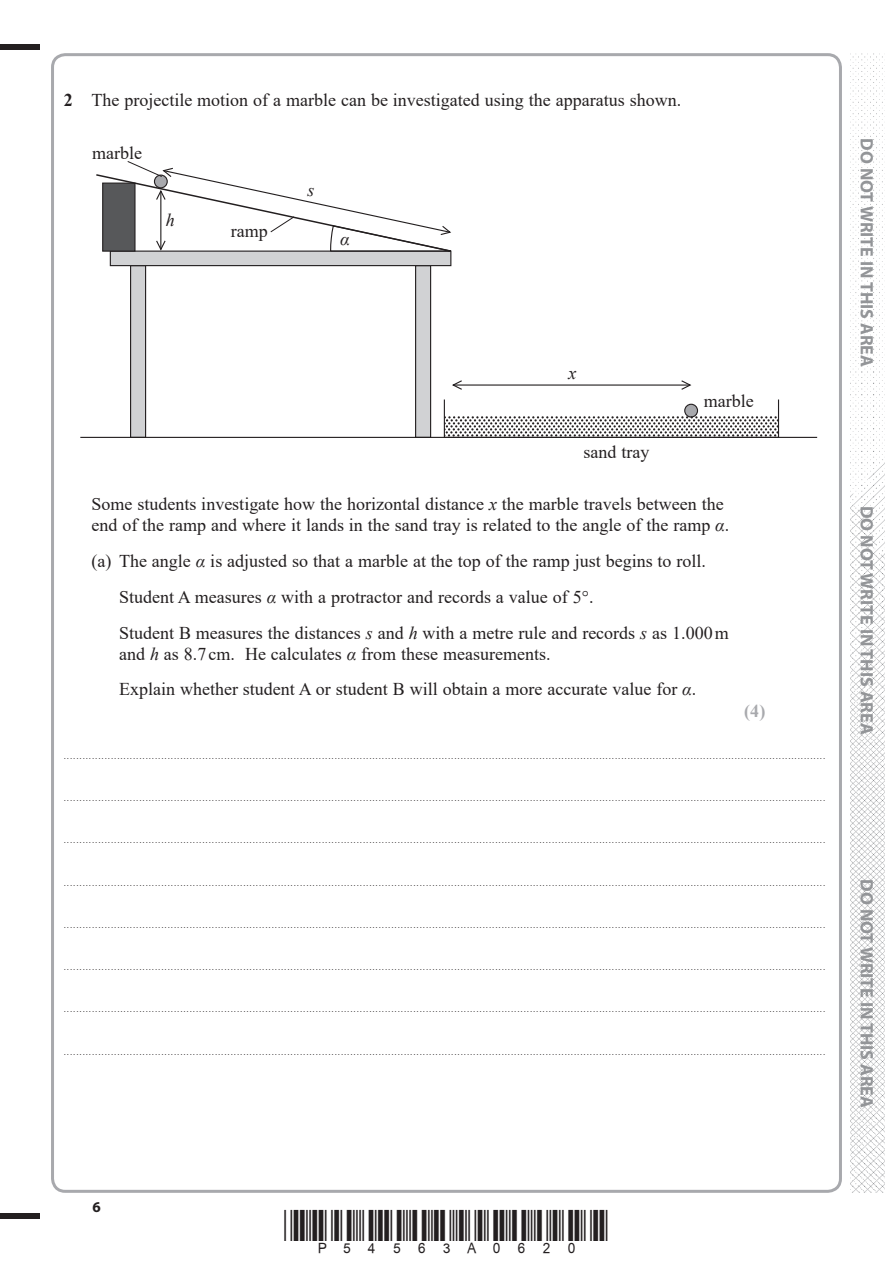
<style>
.page{position:relative;width:893px;height:1263px;background:#fff}
.page>*{position:absolute;margin:0;border:0;box-sizing:border-box;transform-origin:0 0}
.t1{font:18px/36px "Times New Roman";color:#231f20}
.t2{font:700 18px "Myriad Pro";color:#939598}
.t3{font:italic 18px "Times New Roman";color:#231f20}
.t4{font:700 18px "Times New Roman";color:#a8a9ad}
.t5{font:700 15px "Myriad Pro";color:#231f20}
.t6{font:9px "Times New Roman";color:#231f20}
.s1{font-weight:700}
.s2{font-style:italic}
</style>
<div class="page">
<div style="left:0;top:44px;width:40px;height:5px;background:#231f20"></div>
<div style="left:0;top:1214px;width:40px;height:5px;background:#231f20"></div>
<img style="left:850px;top:53px;width:34px;height:1140px">
<svg style="left:80px;top:253px;width:737px;height:185px"></svg>
<div style="left:685px;top:404px;width:12px;height:13px;background:#a8a9ad;border-radius:50%"></div>
<div style="left:684px;top:404px;width:14px;height:14px;border:1px solid #231f20;border-radius:50%"></div>
<svg style="left:446px;top:416px;width:331px;height:20px"></svg>
<div style="left:444px;top:399px;width:335px;height:39px;border:1px solid #231f20"></div>
<svg style="left:451px;top:379px;width:242px;height:12px"></svg>
<svg style="left:96px;top:161px;width:356px;height:92px"></svg>
<h1 class="t1" style="left:64px;top:81px;width:619px"><span class="s1">2</span> The projectile motion of a marble can be investigated using the apparatus shown.</h1>
<h1 class="t1" style="left:92px;top:134px;width:51px">marble</h1>
<h1 class="t3" style="left:166px;top:208px;width:10px">h</h1>
<h1 class="t1" style="left:231px;top:212px;width:38px">ramp</h1>
<h1 class="t3" style="left:308px;top:178px;width:9px">s</h1>
<h1 class="t3" style="left:340px;top:226px;width:11px">α</h1>
<h1 class="t3" style="left:569px;top:360px;width:9px">x</h1>
<h1 class="t1" style="left:584px;top:433px;width:67px">sand tray</h1>
<h1 class="t1" style="left:704px;top:382px;width:51px">marble</h1>
<h1 class="t1" style="left:91px;top:492px;width:639px;line-height:21px">Some students investigate how the horizontal distance <span class="s2">x</span> the marble travels between the end of the ramp and where it lands in the sand tray is related to the angle of the ramp <span class="s2">α</span>.</h1>
<h1 class="t1" style="left:119px;top:542px;width:611px;text-indent:-28px">(a) The angle <span class="s2">α</span> is adjusted so that a marble at the top of the ramp just begins to roll.<br>Student A measures <span class="s2">α</span> with a protractor and records a value of 5°.<br>Student B measures the distances <span class="s2">s</span> and <span class="s2">h</span> with a metre rule and records <span class="s2">s</span> as 1.000m</h1>
<h1 class="t1" style="left:119px;top:635px;width:579px">and <span class="s2">h</span> as 8.7 cm. He calculates <span class="s2">α</span> from these measurements.<br>Explain whether student A or student B will obtain a more accurate value for <span class="s2">α</span>.</h1>
<h1 class="t4" style="left:744px;top:697px;width:23px">(4)</h1>
<p class="t6" style="left:64px;top:749px;width:763px">..................................................................................................................................................................................................................................................</p>
<p class="t6" style="left:64px;top:792px;width:763px">..................................................................................................................................................................................................................................................</p>
<p class="t6" style="left:64px;top:834px;width:763px">..................................................................................................................................................................................................................................................</p>
<p class="t6" style="left:64px;top:876px;width:763px">..................................................................................................................................................................................................................................................</p>
<p class="t6" style="left:64px;top:918px;width:763px">..................................................................................................................................................................................................................................................</p>
<p class="t6" style="left:64px;top:961px;width:763px">..................................................................................................................................................................................................................................................</p>
<p class="t6" style="left:64px;top:1003px;width:763px">..................................................................................................................................................................................................................................................</p>
<p class="t6" style="left:64px;top:1045px;width:763px">..................................................................................................................................................................................................................................................</p>
<h1 class="t2" style="left:878px;top:138px;width:230px;rotate:90deg">DO NOT WRITE IN THIS AREA</h1>
<h1 class="t2" style="left:878px;top:506px;width:230px;rotate:90deg">DO NOT WRITE IN THIS AREA</h1>
<h1 class="t2" style="left:878px;top:879px;width:230px;rotate:90deg">DO NOT WRITE IN THIS AREA</h1>
<h2 class="t5" style="left:92px;top:1197px;width:10px">6</h2>
</div>
